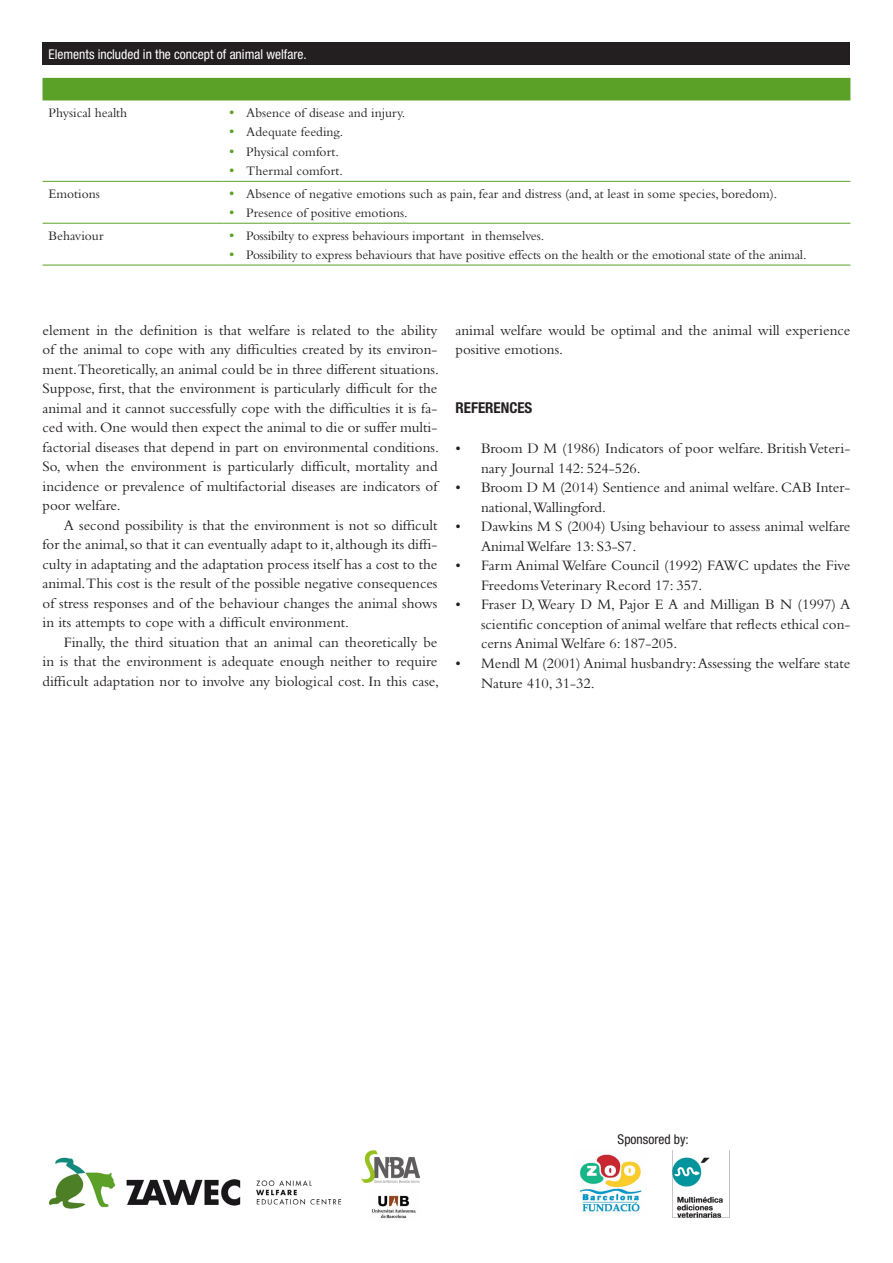
<style>
.page{position:relative;width:893px;height:1263px;background:#fff}
.page>*{position:absolute;margin:0;border:0;box-sizing:border-box;transform-origin:0 0}
.Texto{font:15px/19.5px "Bembo";color:#231f20;text-align:justify}
.Bullets_resumen{font:15px/19.5px "Bembo";color:#231f20}
.Título_Referencias{font:700 condensed 15px "Helvetica Neue LT";color:#231f20}
.Bullets{font:13.5px "Bembo";color:#231f20}
.Título_tabla{font:condensed 13.5px "Helvetica Neue LT";color:#fff}
.Texto-2{font:13.5px "Bembo";color:#231f20}
.Título_ficha{font:condensed 13.5px "Helvetica Neue LT";color:#231f20}
.s1{font-size:15px;color:#5ba127}
</style>
<div class="page">
<img style="left:48px;top:1157px;width:294px;height:52px">
<img style="left:361px;top:1150px;width:59px;height:32px">
<img style="left:371px;top:1195px;width:45px;height:24px">
<div style="left:43px;top:43px;width:807px;height:22px;background:#231f20"></div>
<div style="left:43px;top:78px;width:807px;height:22px;background:#5ba127"></div>
<hr style="left:43px;top:181px;width:180px;height:1px;background:#5ba127">
<hr style="left:43px;top:223px;width:180px;height:1px;background:#5ba127">
<hr style="left:223px;top:181px;width:627px;height:1px;background:#5ba127">
<hr style="left:223px;top:223px;width:627px;height:1px;background:#5ba127">
<hr style="left:43px;top:265px;width:180px;height:1px;background:#5ba127">
<hr style="left:223px;top:265px;width:627px;height:1px;background:#5ba127">
<img style="left:672px;top:1150px;width:58px;height:68px">
<img style="left:579px;top:1154px;width:63px;height:58px">
<p class="Título_tabla" style="left:49px;top:47px;width:260px">Elements included in the concept of animal welfare.</p>
<p class="Texto-2" style="left:49px;top:105px;width:80px">Physical health</p>
<p class="Bullets" style="left:229px;top:105px;width:178px"><span class="s1">•</span> Absence of disease and injury.</p>
<p class="Bullets" style="left:229px;top:124px;width:116px"><span class="s1">•</span> Adequate feeding.</p>
<p class="Bullets" style="left:229px;top:144px;width:111px"><span class="s1">•</span> Physical comfort.</p>
<p class="Bullets" style="left:229px;top:163px;width:115px"><span class="s1">•</span> Thermal comfort.</p>
<p class="Texto-2" style="left:49px;top:186px;width:53px">Emotions</p>
<p class="Bullets" style="left:229px;top:186px;width:550px"><span class="s1">•</span> Absence of negative emotions such as pain, fear and distress (and, at least in some species, boredom).</p>
<p class="Bullets" style="left:229px;top:205px;width:180px"><span class="s1">•</span> Presence of positive emotions.</p>
<p class="Texto-2" style="left:49px;top:227px;width:56px">Behaviour</p>
<p class="Bullets" style="left:229px;top:227px;width:316px"><span class="s1">•</span> Possibilty to express behaviours important in themselves.</p>
<p class="Bullets" style="left:229px;top:247px;width:579px"><span class="s1">•</span> Possibility to express behaviours that have positive effects on the health or the emotional state of the animal.</p>
<p class="Texto" style="left:43px;top:320px;width:398px">element in the definition is that welfare is related to the ability of the animal to cope with any difficulties created by its environ&shy;ment.Theoretically, an animal could be in three different situations.<br>Suppose, first, that the environment is particularly difficult for the animal and it cannot successfully cope with the difficulties it is fa&shy;ced with. One would then expect the animal to die or suffer multi&shy;factorial diseases that depend in part on environmental conditions.<br>So, when the environment is particularly difficult, mortality and incidence or prevalence of multifactorial diseases are indicators of poor welfare.</p>
<p class="Texto" style="left:43px;top:515px;width:396px;text-indent:21px">A second possibility is that the environment is not so difficult for the animal, so that it can eventually adapt to it, although its diffi&shy;culty in adaptating and the adaptation process itself has a cost to the animal.This cost is the result of the possible negative consequences of stress responses and of the behaviour changes the animal shows in its attempts to cope with a difficult environment.</p>
<p class="Texto" style="left:43px;top:632px;width:398px;text-indent:21px">Finally, the third situation that an animal can theoretically be in is that the environment is adequate enough neither to require difficult adaptation nor to involve any biological cost. In this case,</p>
<p class="Texto" style="left:455px;top:320px;width:396px">animal welfare would be optimal and the animal will experience positive emotions.</p>
<p class="Título_Referencias" style="left:455px;top:398px;width:78px">REFERENCES</p>
<p class="Bullets_resumen" style="left:481px;top:439px;width:371px;text-indent:-26px">• Broom D M (1986) Indicators of poor welfare. British Veteri&shy;nary Journal 142: 524-526.</p>
<p class="Bullets_resumen" style="left:481px;top:478px;width:371px;text-indent:-26px">• Broom D M (2014) Sentience and animal welfare. CAB Inter&shy;national,Wallingford.</p>
<p class="Bullets_resumen" style="left:481px;top:517px;width:371px;text-indent:-26px">• Dawkins M S (2004) Using behaviour to assess animal welfare<br>Animal Welfare 13: S3-S7.</p>
<p class="Bullets_resumen" style="left:481px;top:556px;width:371px;text-indent:-26px">• Farm Animal Welfare Council (1992) FAWC updates the Five<br>Freedoms Veterinary Record 17: 357.</p>
<p class="Bullets_resumen" style="left:481px;top:595px;width:371px;text-align:justify;text-indent:-26px">• Fraser D, Weary D M, Pajor E A and Milligan B N (1997) A scientific conception of animal welfare that reflects ethical con&shy;cerns Animal Welfare 6: 187-205.</p>
<p class="Bullets_resumen" style="left:481px;top:653px;width:371px;text-indent:-26px">• Mendl M (2001) Animal husbandry: Assessing the welfare state<br>Nature 410, 31-32.</p>
<p class="Título_ficha" style="left:618px;top:1131px;width:73px">Sponsored by:</p>
</div>
